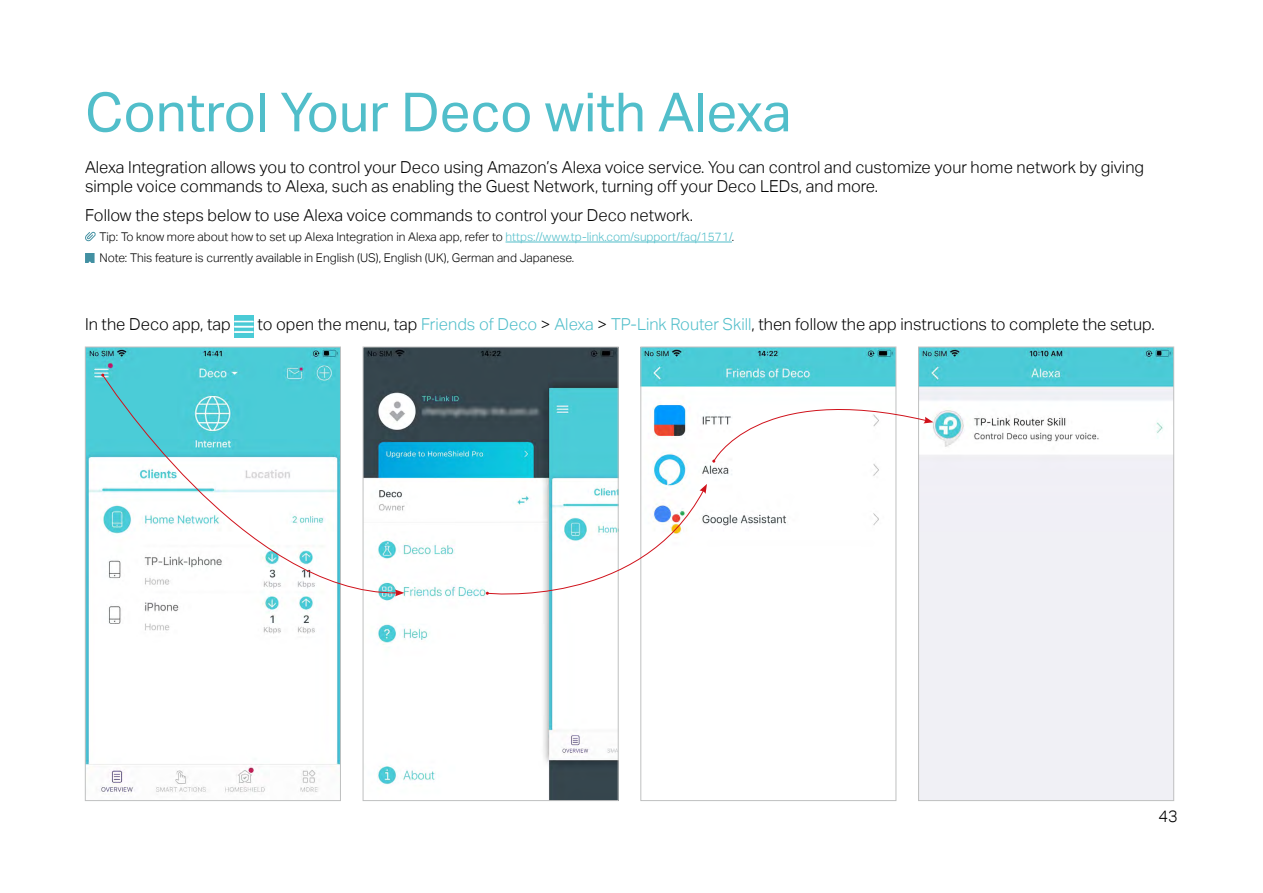
<style>
.page{position:relative;width:1263px;height:893px;background:#fff}
.page>*{position:absolute;margin:0;border:0;box-sizing:border-box;transform-origin:0 0}
.t1{font:54px "TP Link Aktiv Regular";color:#51beca}
.t2{font:16.5px/19.8px "TP Link Aktiv Light";color:#000}
.t3{font:12px/20.9px "TP Link Aktiv Light";color:#000}
.s1{color:#51beca}
</style>
<div class="page">
<hr style="left:505px;top:242px;width:227px;height:1px;background:#51beca">
<svg style="left:85px;top:232px;width:11px;height:9px"></svg>
<svg style="left:85px;top:253px;width:10px;height:10px"></svg>
<img style="left:235px;top:316px;width:19px;height:21px">
<img style="left:87px;top:349px;width:252px;height:444px">
<div style="left:85px;top:347px;width:256px;height:454px;border:1px solid #bfc0c0"></div>
<img style="left:365px;top:349px;width:251px;height:450px">
<img style="left:642px;top:349px;width:252px;height:177px">
<div style="left:640px;top:347px;width:256px;height:454px;border:1px solid #bfc0c0"></div>
<img style="left:920px;top:349px;width:252px;height:450px">
<div style="left:918px;top:347px;width:256px;height:454px;border:1px solid #bfc0c0"></div>
<svg style="left:102px;top:374px;width:296px;height:221px"></svg>
<svg style="left:395px;top:589px;width:9px;height:7px"></svg>
<svg style="left:486px;top:484px;width:221px;height:126px"></svg>
<svg style="left:712px;top:381px;width:221px;height:82px"></svg>
<h1 class="t1" style="left:85px;top:81px;width:708px">Control Your Deco with Alexa</h1>
<p class="t2" style="left:85px;top:157px;width:1060px">Alexa Integration allows you to control your Deco using Amazon’s Alexa voice service. You can control and customize your home network by giving simple voice commands to Alexa, such as enabling the Guest Network, turning off your Deco LEDs, and more.</p>
<p class="t2" style="left:85px;top:205px;width:609px">Follow the steps below to use Alexa voice commands to control your Deco network.</p>
<p class="t3" style="left:99px;top:226px;width:636px">Tip: To know more about how to set up Alexa Integration in Alexa app, refer to <span class="s1">https://www.tp-link.com/support/faq/1571/</span>.<br>Note: This feature is currently available in English (US), English (UK), German and Japanese.</p>
<p class="t2" style="left:85px;top:315px;width:147px">In the Deco app, tap</p>
<p class="t2" style="left:258px;top:315px;width:898px">to open the menu, tap <span class="s1">Friends of Deco</span> &gt; <span class="s1">Alexa</span> &gt; <span class="s1">TP-Link Router Skill</span>, then follow the app instructions to complete the setup.</p>
<p class="t2" style="left:1158px;top:806px;width:21px">43</p>
</div>
